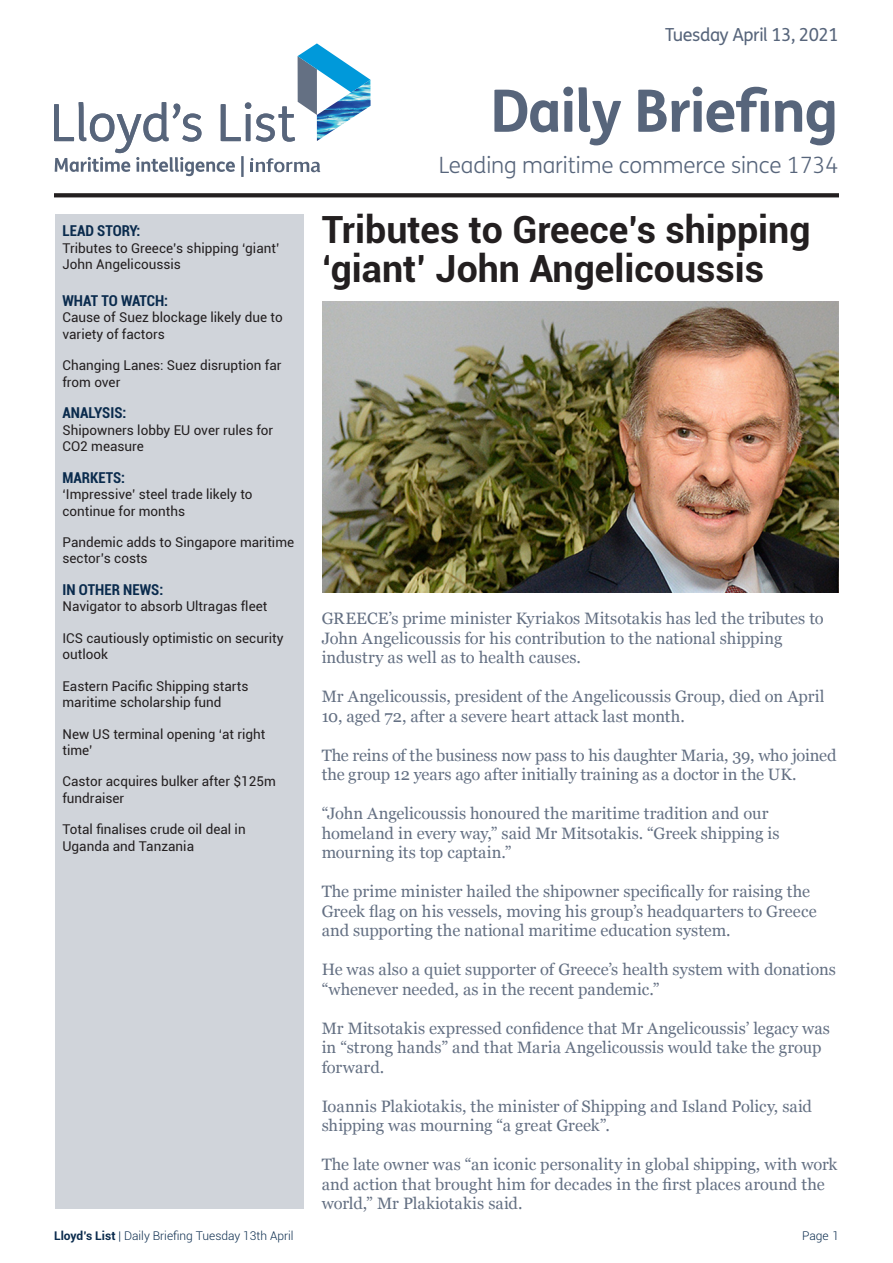
<style>
.page{position:relative;width:893px;height:1263px;background:#fff}
.page>*{position:absolute;margin:0;border:0;box-sizing:border-box;transform-origin:0 0}
.t1{font:700 58.5px "FS Me";letter-spacing:-.025em;color:#57657b}
.Headline_1{font:700 37.5px/39px "Roboto";color:#231f20}
.t2{font:300 22.5px "FS Me";letter-spacing:-.005em;color:#57657b}
.t3{font:18px "FS Me";letter-spacing:-.025em;color:#57657b}
.Body_Copy_First_page{font:16.5px/19.5px "Georgia";color:#647083}
.Contents_header{font:700 condensed 15px "Roboto";color:#0a2b4d}
.Contents_body{font:13.5px/16.5px "Roboto";color:#231f20}
.t4{font:300 12px "Roboto";color:#0a2b4d}
.s1{font-weight:700}
</style>
<div class="page">
<svg style="left:54px;top:43px;width:316px;height:134px"></svg>
<svg style="left:54px;top:193px;width:785px;height:4px;background:#2d292a"></svg>
<img style="left:322px;top:302px;width:516px;height:290px">
<div style="left:55px;top:215px;width:249px;height:994px;background:#d0d4da"></div>
<p class="t3" style="left:665px;top:22px;width:175px">Tuesday April 13, 2021</p>
<p class="Contents_header" style="left:63px;top:221px;width:79px">LEAD STORY:</p>
<p class="Contents_body" style="left:63px;top:239px;width:218px">Tributes to Greece’s shipping ‘giant’<br>John Angelicoussis</p>
<p class="Contents_header" style="left:63px;top:290px;width:107px">WHAT TO WATCH:</p>
<p class="Contents_body" style="left:63px;top:309px;width:222px">Cause of Suez blockage likely due to variety of factors</p>
<p class="Contents_body" style="left:63px;top:357px;width:221px">Changing Lanes: Suez disruption far from over</p>
<p class="Contents_header" style="left:63px;top:402px;width:65px">ANALYSIS:</p>
<p class="Contents_body" style="left:63px;top:421px;width:212px">Shipowners lobby EU over rules for<br>CO2 measure</p>
<p class="Contents_header" style="left:63px;top:467px;width:64px">MARKETS:</p>
<p class="Contents_body" style="left:63px;top:485px;width:192px">‘Impressive’ steel trade likely to continue for months</p>
<p class="Contents_body" style="left:63px;top:533px;width:233px">Pandemic adds to Singapore maritime sector’s costs</p>
<p class="Contents_header" style="left:63px;top:579px;width:102px">IN OTHER NEWS:</p>
<p class="Contents_body" style="left:63px;top:598px;width:206px">Navigator to absorb Ultragas fleet</p>
<p class="Contents_body" style="left:63px;top:629px;width:222px">ICS cautiously optimistic on security outlook</p>
<p class="Contents_body" style="left:63px;top:677px;width:187px">Eastern Pacific Shipping starts maritime scholarship fund</p>
<p class="Contents_body" style="left:63px;top:725px;width:204px">New US terminal opening ‘at right time’</p>
<p class="Contents_body" style="left:63px;top:773px;width:215px">Castor acquires bulker after $125m fundraiser</p>
<p class="Contents_body" style="left:63px;top:821px;width:185px">Total finalises crude oil deal in<br>Uganda and Tanzania</p>
<p class="t1" style="left:490px;top:66px;width:350px">Daily Briefing</p>
<p class="t2" style="left:439px;top:150px;width:401px">Leading maritime commerce since 1734</p>
<p class="Headline_1" style="left:322px;top:209px;width:490px">Tributes to Greece’s shipping ‘giant’ John Angelicoussis</p>
<p class="Body_Copy_First_page" style="left:322px;top:608px;width:504px">GREECE’s prime minister Kyriakos Mitsotakis has led the tributes to<br>John Angelicoussis for his contribution to the national shipping industry as well as to health causes.</p>
<p class="Body_Copy_First_page" style="left:322px;top:686px;width:504px">Mr Angelicoussis, president of the Angelicoussis Group, died on April<br>10, aged 72, after a severe heart attack last month.</p>
<p class="Body_Copy_First_page" style="left:322px;top:745px;width:516px">The reins of the business now pass to his daughter Maria, 39, who joined the group 12 years ago after initially training as a doctor in the UK.</p>
<p class="Body_Copy_First_page" style="left:322px;top:803px;width:459px">“John Angelicoussis honoured the maritime tradition and our homeland in every way,” said Mr Mitsotakis. “Greek shipping is mourning its top captain.”</p>
<p class="Body_Copy_First_page" style="left:322px;top:881px;width:496px">The prime minister hailed the shipowner specifically for raising the<br>Greek flag on his vessels, moving his group’s headquarters to Greece and supporting the national maritime education system.</p>
<p class="Body_Copy_First_page" style="left:322px;top:959px;width:516px">He was also a quiet supporter of Greece’s health system with donations “whenever needed, as in the recent pandemic.”</p>
<p class="Body_Copy_First_page" style="left:322px;top:1018px;width:510px">Mr Mitsotakis expressed confidence that Mr Angelicoussis’ legacy was in “strong hands” and that Maria Angelicoussis would take the group forward.</p>
<p class="Body_Copy_First_page" style="left:322px;top:1096px;width:492px">Ioannis Plakiotakis, the minister of Shipping and Island Policy, said shipping was mourning “a great Greek”.</p>
<p class="Body_Copy_First_page" style="left:322px;top:1154px;width:517px">The late owner was “an iconic personality in global shipping, with work and action that brought him for decades in the first places around the world,” Mr Plakiotakis said.</p>
<p class="t4" style="left:54px;top:1228px;width:241px"><span class="s1">Lloyd’s List</span> | Daily Briefing Tuesday 13th April</p>
<p class="t4" style="left:802px;top:1228px;width:38px">Page 1</p>
</div>
